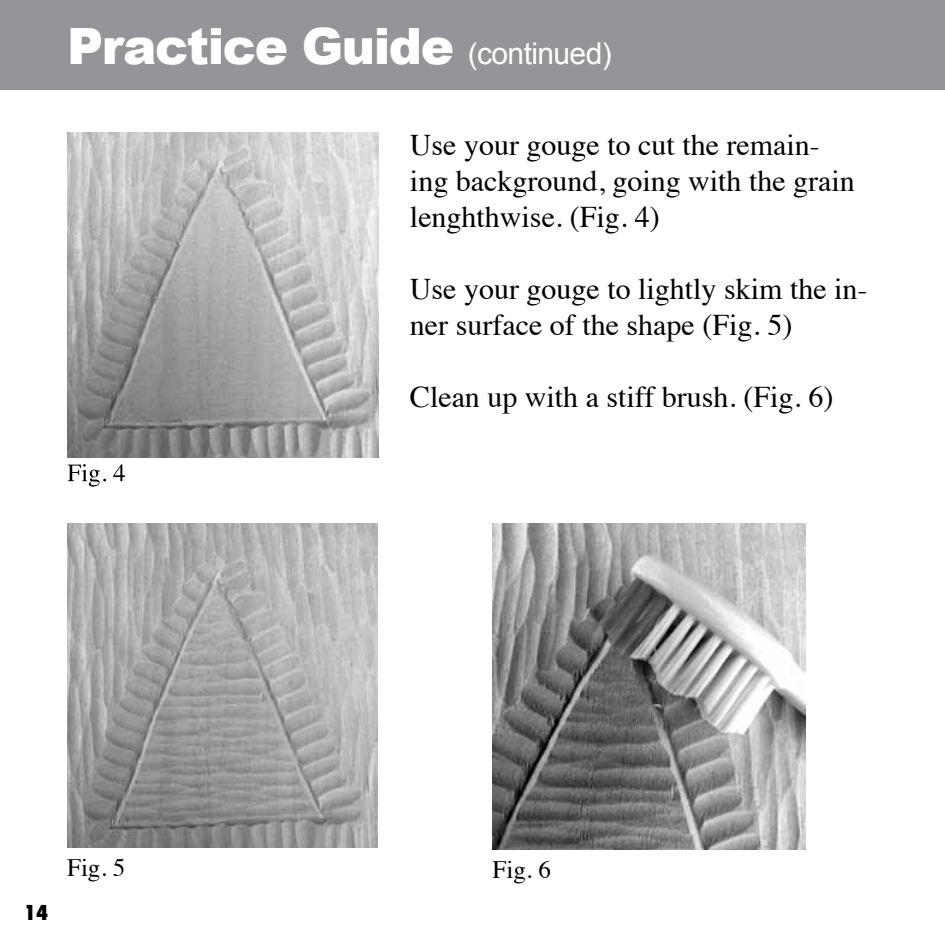
<style>
.page{position:relative;width:945px;height:945px;background:#fff}
.page>*{position:absolute;margin:0;border:0;box-sizing:border-box;transform-origin:0 0}
.t1{font:900 50px "Arial";letter-spacing:-.03em;color:#fff}
.t2{font:30px/36px "Times";color:#000}
.t3{font:25px "Times";color:#000}
.t4{font:800 condensed 20px "Futura";color:#000}
.s1{font-weight:400;font-size:30px}
</style>
<div class="page">
<img style="left:68px;top:523px;width:310px;height:325px">
<img style="left:68px;top:133px;width:310px;height:324px">
<svg style="left:68px;top:464px;width:57px;height:23px"></svg>
<img style="left:493px;top:523px;width:313px;height:326px">
<div style="left:0;top:0;width:945px;height:89px;background:#939598"></div>
<h1 class="t1" style="left:67px;top:10px;width:546px">Practice Guide <span class="s1">(continued)</span></h1>
<p class="t2" style="left:410px;top:125px;width:446px">Use your gouge to cut the remain&shy;ing background, going with the grain lenghthwise. (Fig. 4)</p>
<p class="t2" style="left:410px;top:269px;width:459px">Use your gouge to lightly skim the in&shy;ner surface of the shape (Fig. 5)</p>
<p class="t2" style="left:410px;top:377px;width:425px">Clean up with a stiff brush. (Fig. 6)</p>
<p class="t4" style="left:24px;top:900px;width:26px">14</p>
<p class="t3" style="left:67px;top:845px;width:60px">Fig. 5</p>
<p class="t3" style="left:493px;top:847px;width:60px">Fig. 6</p>
</div>
